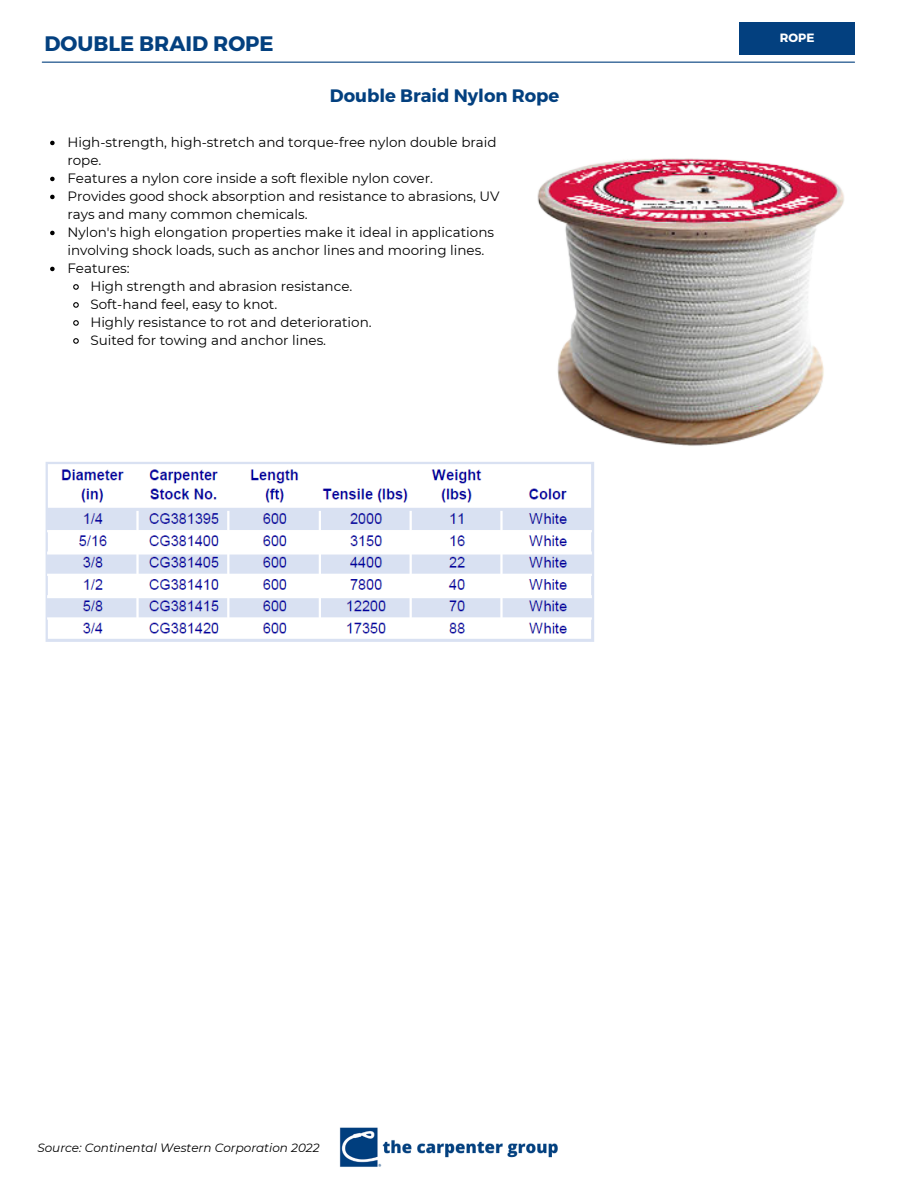
<style>
.page{position:relative;width:918px;height:1188px;background:#fff}
.page>*{position:absolute;margin:0;border:0;box-sizing:border-box;transform-origin:0 0}
.t1{font:700 21px "Montserrat";color:#03407f}
.t2{font:700 18px "Montserrat";color:#03407f}
.t3{font:13.5px "Montserrat";color:#000}
.t4{font:italic 12px "Montserrat";color:#000}
.t5{font:700 12px "Montserrat";color:#fff}
</style>
<div class="page">
<hr style="left:42px;top:62px;width:813px;height:1px;background:#03407f">
<div style="left:740px;top:22px;width:115px;height:33px;background:#03407f"></div>
<img style="left:339px;top:1127px;width:219px;height:40px">
<img style="left:537px;top:158px;width:307px;height:288px">
<img style="left:45px;top:462px;width:549px;height:180px">
<svg style="left:50px;top:141px;width:5px;height:4px"></svg>
<svg style="left:50px;top:177px;width:5px;height:4px"></svg>
<svg style="left:50px;top:195px;width:5px;height:4px"></svg>
<svg style="left:50px;top:231px;width:5px;height:4px"></svg>
<svg style="left:50px;top:267px;width:5px;height:4px"></svg>
<svg style="left:73px;top:284px;width:6px;height:6px"></svg>
<svg style="left:73px;top:302px;width:6px;height:6px"></svg>
<svg style="left:73px;top:320px;width:6px;height:6px"></svg>
<svg style="left:73px;top:338px;width:6px;height:6px"></svg>
<h1 class="t1" style="left:44px;top:30px;width:231px">DOUBLE BRAID ROPE</h1>
<p class="t5" style="left:780px;top:30px;width:36px">ROPE</p>
<h2 class="t2" style="left:330px;top:84px;width:231px">Double Braid Nylon Rope</h2>
<p class="t3" style="left:67px;top:134px;width:431px">High-strength, high-stretch and torque-free nylon double braid</p>
<p class="t3" style="left:67px;top:152px;width:36px">rope.</p>
<p class="t3" style="left:67px;top:170px;width:367px">Features a nylon core inside a soft flexible nylon cover.</p>
<p class="t3" style="left:67px;top:188px;width:434px">Provides good shock absorption and resistance to abrasions, UV</p>
<p class="t3" style="left:67px;top:206px;width:242px">rays and many common chemicals.</p>
<p class="t3" style="left:67px;top:224px;width:428px">Nylon's high elongation properties make it ideal in applications</p>
<p class="t3" style="left:67px;top:242px;width:418px">involving shock loads, such as anchor lines and mooring lines.</p>
<p class="t3" style="left:67px;top:260px;width:64px">Features:</p>
<p class="t3" style="left:90px;top:278px;width:264px">High strength and abrasion resistance.</p>
<p class="t3" style="left:90px;top:296px;width:188px">Soft-hand feel, easy to knot.</p>
<p class="t3" style="left:90px;top:314px;width:283px">Highly resistance to rot and deterioration.</p>
<p class="t3" style="left:90px;top:332px;width:237px">Suited for towing and anchor lines.</p>
<p class="t4" style="left:37px;top:1141px;width:284px">Source: Continental Western Corporation 2022</p>
</div>
